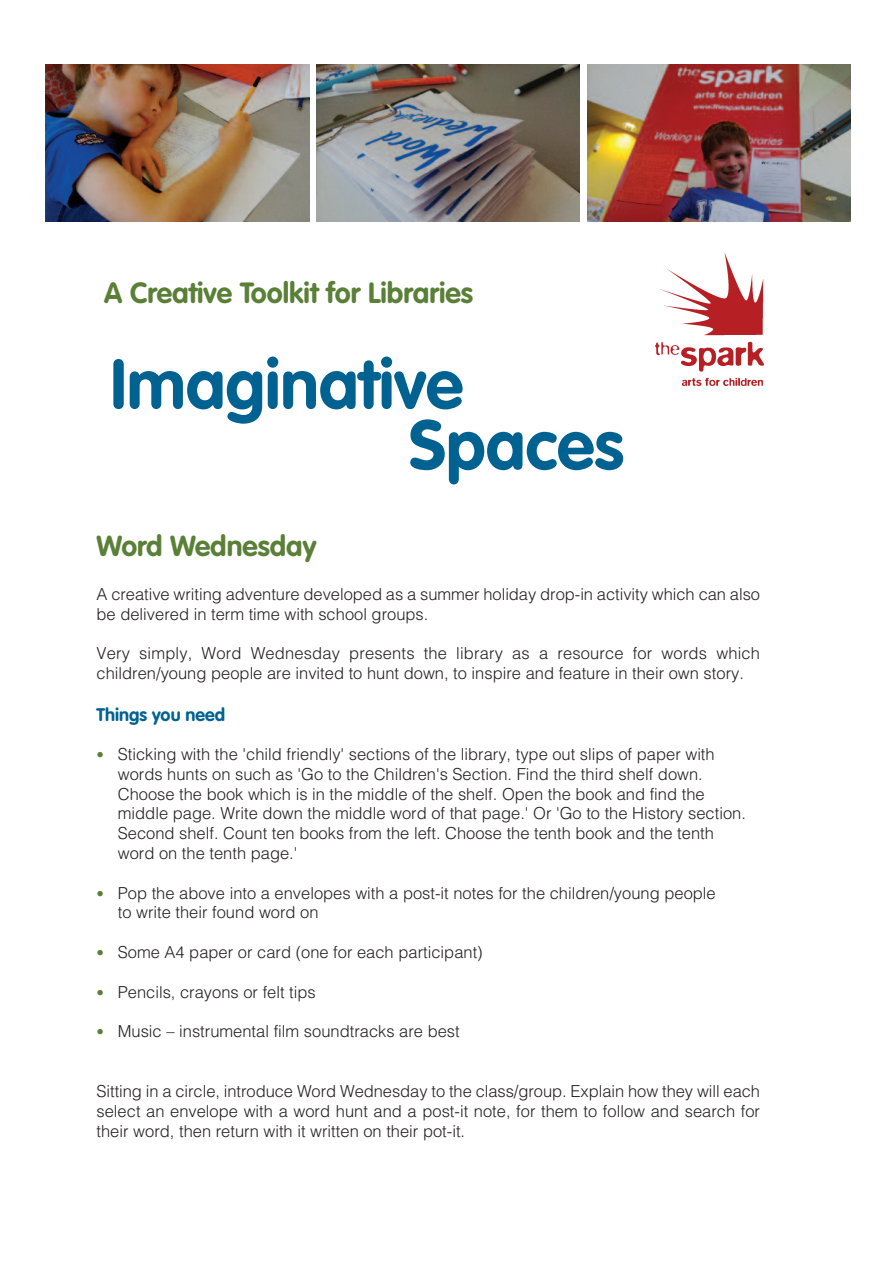
<style>
.page{position:relative;width:893px;height:1263px;background:#fff}
.page>*{position:absolute;margin:0;border:0;box-sizing:border-box;transform-origin:0 0}
.t1{font:700 69.15px/60.8px "VAG Rounded";color:#006291}
.t2{font:700 28.8px "VAG Rounded";color:#5a7f37}
.t3{font:700 28.5px "VAG Rounded";color:#5a7f37}
.t4{font:700 18px "VAG Rounded";color:#006291}
.t5{font:300 16.5px/19.8px "Helvetica";color:#231f20}
.s1{font-size:15px;color:#5a7f37}
</style>
<div class="page">
<img style="left:587px;top:64px;width:264px;height:157px">
<img style="left:317px;top:64px;width:263px;height:157px">
<img style="left:46px;top:64px;width:263px;height:157px">
<img style="left:656px;top:252px;width:108px;height:134px">
<h2 class="t2" style="left:104px;top:281px;width:371px">A Creative Toolkit for Libraries</h2>
<h1 class="t1" style="left:409px;top:359px;width:216px;text-indent:-299px">Imaginative<br>Spaces</h1>
<h3 class="t3" style="left:97px;top:534px;width:221px">Word Wednesday</h3>
<p class="t5" style="left:97px;top:583px;width:665px">A creative writing adventure developed as a summer holiday drop-in activity which can also be delivered in term time with school groups.</p>
<p class="t5" style="left:97px;top:642px;width:665px">Very simply, Word Wednesday presents the library as a resource for words which children/young people are invited to hunt down, to inspire and feature in their own story.</p>
<p class="t4" style="left:97px;top:707px;width:130px">Things you need</p>
<p class="t5" style="left:118px;top:743px;width:630px;text-indent:-21px"><span class="s1">•</span> Sticking with the 'child friendly' sections of the library, type out slips of paper with words hunts on such as 'Go to the Children's Section. Find the third shelf down.<br>Choose the book which is in the middle of the shelf. Open the book and find the middle page. Write down the middle word of that page.' Or 'Go to the History section.<br>Second shelf. Count ten books from the left. Choose the tenth book and the tenth word on the tenth page.'</p>
<p class="t5" style="left:118px;top:882px;width:599px;text-indent:-21px"><span class="s1">•</span> Pop the above into a envelopes with a post-it notes for the children/young people to write their found word on</p>
<p class="t5" style="left:97px;top:941px;width:388px"><span class="s1">•</span> Some A4 paper or card (one for each participant)</p>
<p class="t5" style="left:97px;top:981px;width:221px"><span class="s1">•</span> Pencils, crayons or felt tips</p>
<p class="t5" style="left:97px;top:1020px;width:365px"><span class="s1">•</span> Music – instrumental film soundtracks are best</p>
<p class="t5" style="left:97px;top:1080px;width:665px;text-align:justify">Sitting in a circle, introduce Word Wednesday to the class/group. Explain how they will each select an envelope with a word hunt and a post-it note, for them to follow and search for their word, then return with it written on their pot-it.</p>
</div>
